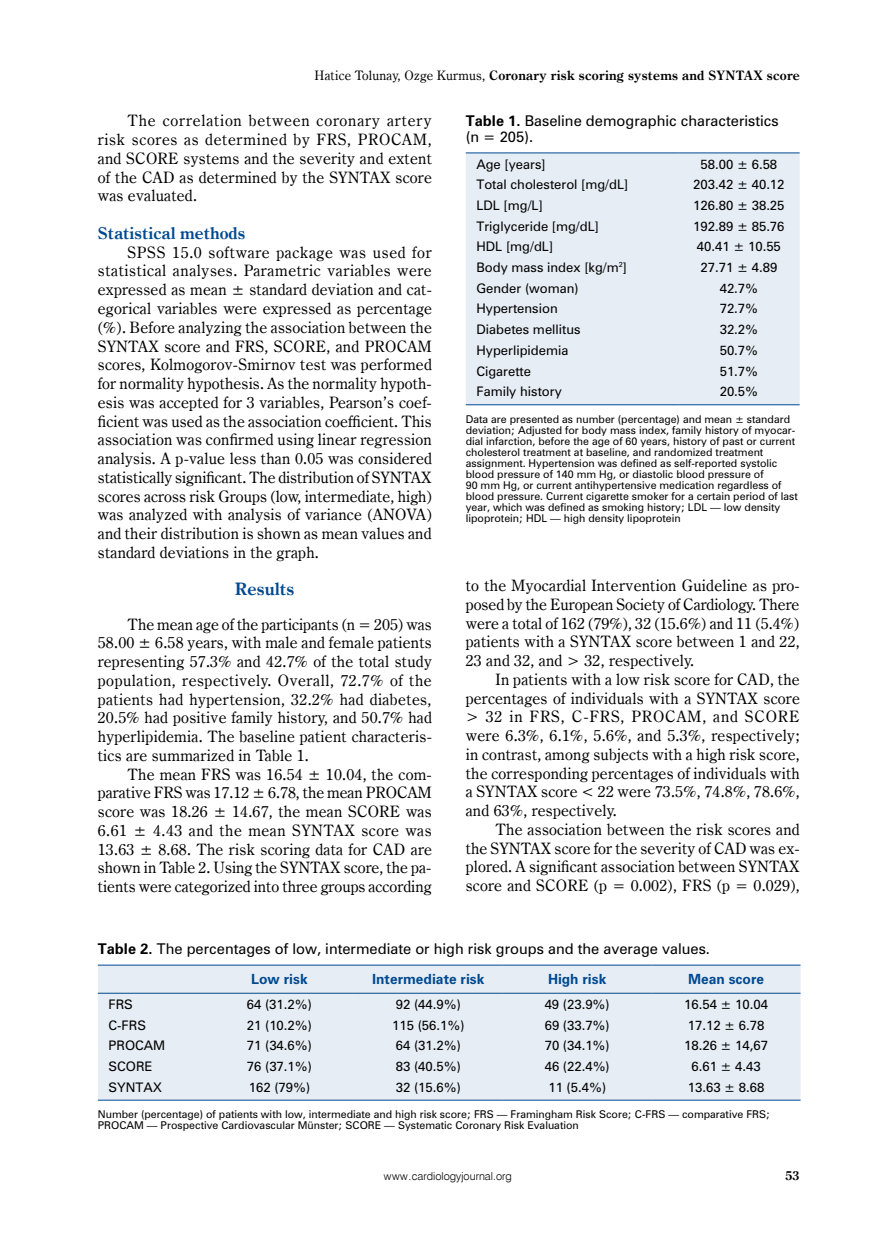
<style>
.page{position:relative;width:872px;height:1234px;background:#fff}
.page>*{position:absolute;margin:0;border:0;box-sizing:border-box;transform-origin:0 0}
.t1{font:700 17.25px "Century Oldst EU";color:#004990}
.t2{font:700 16.5px "Century Oldst EU";color:#004990}
.t3{font:15.75px/18.8px "Century Oldst EU";letter-spacing:.015em;color:#000;text-align:justify}
.t4{font:13.5px/16.5px "Zurich PL";color:#000}
.t5{font:700 13.05px "Century Oldst EU";letter-spacing:.015em;color:#000}
.t6{font:700 12.75px "Zurich PL";color:#004990}
.t7{font:700 12.75px "Century Oldst EU";color:#000}
.t8{font:12px "Zurich PL";color:#000}
.t9{font:10.95px "Swis 721 Lt EU";color:#000}
.t10{font:9.75px/10.9px "Zurich PL";color:#000}
.s1{font-weight:400}
.s2{font-weight:700}
</style>
<div class="page">
<div style="left:466px;top:153px;width:333px;height:251px;background:#e6edf4"></div>
<hr style="left:466px;top:404px;width:212px;height:1px;background:#004990">
<hr style="left:678px;top:404px;width:121px;height:1px;background:#004990">
<hr style="left:466px;top:152px;width:212px;height:1px;background:#004990">
<hr style="left:678px;top:152px;width:121px;height:1px;background:#004990">
<div style="left:98px;top:965px;width:702px;height:134px;background:#e6edf4"></div>
<hr style="left:98px;top:1099px;width:107px;height:1px;background:#004990">
<hr style="left:205px;top:1099px;width:149px;height:1px;background:#004990">
<hr style="left:354px;top:1099px;width:149px;height:1px;background:#004990">
<hr style="left:503px;top:1099px;width:148px;height:1px;background:#004990">
<hr style="left:651px;top:1099px;width:149px;height:1px;background:#004990">
<hr style="left:98px;top:964px;width:107px;height:1px;background:#004990">
<hr style="left:205px;top:964px;width:149px;height:1px;background:#004990">
<hr style="left:354px;top:964px;width:149px;height:1px;background:#004990">
<hr style="left:503px;top:964px;width:148px;height:1px;background:#004990">
<hr style="left:651px;top:964px;width:149px;height:1px;background:#004990">
<hr style="left:98px;top:992px;width:107px;height:1px;background:#004990">
<hr style="left:205px;top:992px;width:149px;height:1px;background:#004990">
<hr style="left:354px;top:992px;width:149px;height:1px;background:#004990">
<hr style="left:503px;top:992px;width:148px;height:1px;background:#004990">
<hr style="left:651px;top:992px;width:149px;height:1px;background:#004990">
<p class="t5" style="left:314px;top:67px;width:487px"><span class="s1">Hatice Tolunay, Ozge Kurmus,</span> Coronary risk scoring systems and SYNTAX score</p>
<p class="t3" style="left:98px;top:112px;width:335px;text-indent:30px">The correlation between coronary artery risk scores as determined by FRS, PROCAM, and SCORE systems and the severity and extent of the CAD as determined by the SYNTAX score was evaluated.</p>
<p class="t2" style="left:98px;top:223px;width:149px">Statistical methods</p>
<p class="t3" style="left:98px;top:243px;width:335px;text-indent:30px">SPSS 15.0 software package was used for statistical analyses. Parametric variables were expressed as mean ± standard deviation and cat&shy;egorical variables were expressed as percentage (%). Before analyzing the association between the syntax</p>
<p class="t3" style="left:98px;top:337px;width:336px;text-indent:67px">score and FRS, SCORE, and PROCAM scores, Kolmogorov-Smirnov test was performed for normality hypothesis. As the normality hypoth&shy;esis was accepted for 3 variables, Pearson’s coef&shy;ficient was used as the association coefficient. This association was confirmed using linear regression analysis. A p-value less than 0.05 was considered statistically significant. The distribution of SYNTAX scores across risk Groups (low, intermediate, high) was analyzed with analysis of variance (ANOVA) and their distribution is shown as mean values and standard deviations in the graph.</p>
<p class="t1" style="left:235px;top:578px;width:61px">Results</p>
<p class="t3" style="left:98px;top:614px;width:336px;text-indent:30px">The mean age of the participants (n = 205) was 58.00 ± 6.58 years, with male and female patients representing 57.3% and 42.7% of the total study population, respectively. Overall, 72.7% of the patients had hypertension, 32.2% had diabetes, 20.5% had positive family history, and 50.7% had hyperlipidemia. The baseline patient characteris&shy;tics are summarized in Table 1.</p>
<p class="t3" style="left:98px;top:764px;width:335px;text-indent:30px">The mean FRS was 16.54 ± 10.04, the com&shy;parative FRS was 17.12 ± 6.78, the mean PROCAM score was 18.26 ± 14.67, the mean SCORE was 6.61 ± 4.43 and the mean SYNTAX score was 13.63 ± 8.68. The risk scoring data for CAD are shown in Table 2. Using the SYNTAX score, the pa&shy;tients were categorized into three groups according</p>
<p class="t4" style="left:466px;top:112px;width:315px"><span class="s2">Table 1.</span> Baseline demographic characteristics (n = 205).</p>
<p class="t8" style="left:476px;top:156px;width:71px">Age [years]</p>
<p class="t8" style="left:700px;top:156px;width:78px">58.00 ± 6.58</p>
<p class="t8" style="left:476px;top:176px;width:153px">Total cholesterol [mg/dL]</p>
<p class="t8" style="left:693px;top:176px;width:93px">203.42 ± 40.12</p>
<p class="t8" style="left:476px;top:197px;width:68px">LDL [mg/L]</p>
<p class="t8" style="left:693px;top:197px;width:93px">126.80 ± 38.25</p>
<p class="t8" style="left:476px;top:218px;width:124px">Triglyceride [mg/dL]</p>
<p class="t8" style="left:693px;top:218px;width:93px">192.89 ± 85.76</p>
<p class="t8" style="left:476px;top:238px;width:78px">HDL [mg/dL]</p>
<p class="t8" style="left:697px;top:238px;width:85px">40.41 ± 10.55</p>
<p class="t8" style="left:476px;top:259px;width:152px">Body mass index [kg/m<sup>2</sup>]</p>
<p class="t8" style="left:700px;top:259px;width:78px">27.71 ± 4.89</p>
<p class="t8" style="left:476px;top:280px;width:104px">Gender (woman)</p>
<p class="t8" style="left:719px;top:280px;width:40px">42.7%</p>
<p class="t8" style="left:476px;top:301px;width:83px">Hypertension</p>
<p class="t8" style="left:719px;top:301px;width:40px">72.7%</p>
<p class="t8" style="left:476px;top:321px;width:106px">Diabetes mellitus</p>
<p class="t8" style="left:719px;top:321px;width:40px">32.2%</p>
<p class="t8" style="left:476px;top:342px;width:94px">Hyperlipidemia</p>
<p class="t8" style="left:719px;top:342px;width:40px">50.7%</p>
<p class="t8" style="left:476px;top:363px;width:56px">Cigarette</p>
<p class="t8" style="left:719px;top:363px;width:40px">51.7%</p>
<p class="t8" style="left:476px;top:383px;width:87px">Family history</p>
<p class="t8" style="left:719px;top:383px;width:40px">20.5%</p>
<p class="t10" style="left:466px;top:413px;width:334px">Data are presented as number (percentage) and mean ± standard deviation; Adjusted for body mass index, family history of myocar&shy;dial infarction, before the age of 60 years, history of past or current cholesterol treatment at baseline, and randomized treatment assignment. Hypertension was defined as self-reported systolic blood pressure of 140 mm Hg, or diastolic blood pressure of<br>90 mm Hg, or current antihypertensive medication regardless of blood pressure. Current cigarette smoker for a certain period of last year, which was defined as smoking history; LDL — low density lipoprotein; HDL — high density lipoprotein</p>
<p class="t3" style="left:466px;top:576px;width:335px">to the Myocardial Intervention Guideline as pro&shy;posed by the European Society of Cardiology. There were a total of 162 (79%), 32 (15.6%) and 11 (5.4%) patients with a SYNTAX score between 1 and 22, 23 and 32, and &gt; 32, respectively.</p>
<p class="t3" style="left:466px;top:670px;width:335px;text-indent:30px">In patients with a low risk score for CAD, the percentages of individuals with a SYNTAX score &gt; 32 in FRS, C-FRS, PROCAM, and SCORE were 6.3%, 6.1%, 5.6%, and 5.3%, respectively; in contrast, among subjects with a high risk score, the corresponding percentages of individuals with a SYNTAX score &lt; 22 were 73.5%, 74.8%, 78.6%, and 63%, respectively.</p>
<p class="t3" style="left:466px;top:820px;width:335px;text-indent:30px">The association between the risk scores and the SYNTAX score for the severity of CAD was ex&shy;plored. A significant association between SYNTAX score and SCORE (p = 0.002), FRS (p = 0.029),</p>
<p class="t4" style="left:98px;top:940px;width:613px"><span class="s2">Table 2.</span> The percentages of low, intermediate or high risk groups and the average values.</p>
<p class="t6" style="left:251px;top:970px;width:58px">Low risk</p>
<p class="t6" style="left:372px;top:970px;width:114px">Intermediate risk</p>
<p class="t6" style="left:548px;top:970px;width:60px">High risk</p>
<p class="t6" style="left:688px;top:970px;width:78px">Mean score</p>
<p class="t8" style="left:108px;top:995px;width:26px">FRS</p>
<p class="t8" style="left:247px;top:995px;width:67px">64 (31.2%)</p>
<p class="t8" style="left:396px;top:995px;width:67px">92 (44.9%)</p>
<p class="t8" style="left:544px;top:995px;width:67px">49 (23.9%)</p>
<p class="t8" style="left:684px;top:995px;width:85px">16.54 ± 10.04</p>
<p class="t8" style="left:108px;top:1016px;width:39px">C-FRS</p>
<p class="t8" style="left:247px;top:1016px;width:67px">21 (10.2%)</p>
<p class="t8" style="left:392px;top:1016px;width:74px">115 (56.1%)</p>
<p class="t8" style="left:544px;top:1016px;width:67px">69 (33.7%)</p>
<p class="t8" style="left:688px;top:1016px;width:78px">17.12 ± 6.78</p>
<p class="t8" style="left:108px;top:1037px;width:58px">PROCAM</p>
<p class="t8" style="left:247px;top:1037px;width:67px">71 (34.6%)</p>
<p class="t8" style="left:396px;top:1037px;width:67px">64 (31.2%)</p>
<p class="t8" style="left:544px;top:1037px;width:67px">70 (34.1%)</p>
<p class="t8" style="left:684px;top:1037px;width:85px">18.26 ± 14,67</p>
<p class="t8" style="left:108px;top:1057px;width:46px">SCORE</p>
<p class="t8" style="left:247px;top:1057px;width:67px">76 (37.1%)</p>
<p class="t8" style="left:396px;top:1057px;width:67px">83 (40.5%)</p>
<p class="t8" style="left:545px;top:1057px;width:67px">46 (22.4%)</p>
<p class="t8" style="left:691px;top:1057px;width:71px">6.61 ± 4.43</p>
<p class="t8" style="left:108px;top:1078px;width:55px">SYNTAX</p>
<p class="t8" style="left:249px;top:1078px;width:63px">162 (79%)</p>
<p class="t8" style="left:396px;top:1078px;width:67px">32 (15.6%)</p>
<p class="t8" style="left:548px;top:1078px;width:59px">11 (5.4%)</p>
<p class="t8" style="left:688px;top:1078px;width:78px">13.63 ± 8.68</p>
<p class="t10" style="left:98px;top:1108px;width:674px">Number (percentage) of patients with low, intermediate and high risk score; FRS — Framingham Risk Score; C-FRS — comparative FRS;<br>PROCAM — Prospective Cardiovascular Münster; SCORE — Systematic Coronary Risk Evaluation</p>
<p class="t9" style="left:384px;top:1169px;width:129px">www.cardiologyjournal.org</p>
<p class="t7" style="left:785px;top:1167px;width:16px">53</p>
</div>
